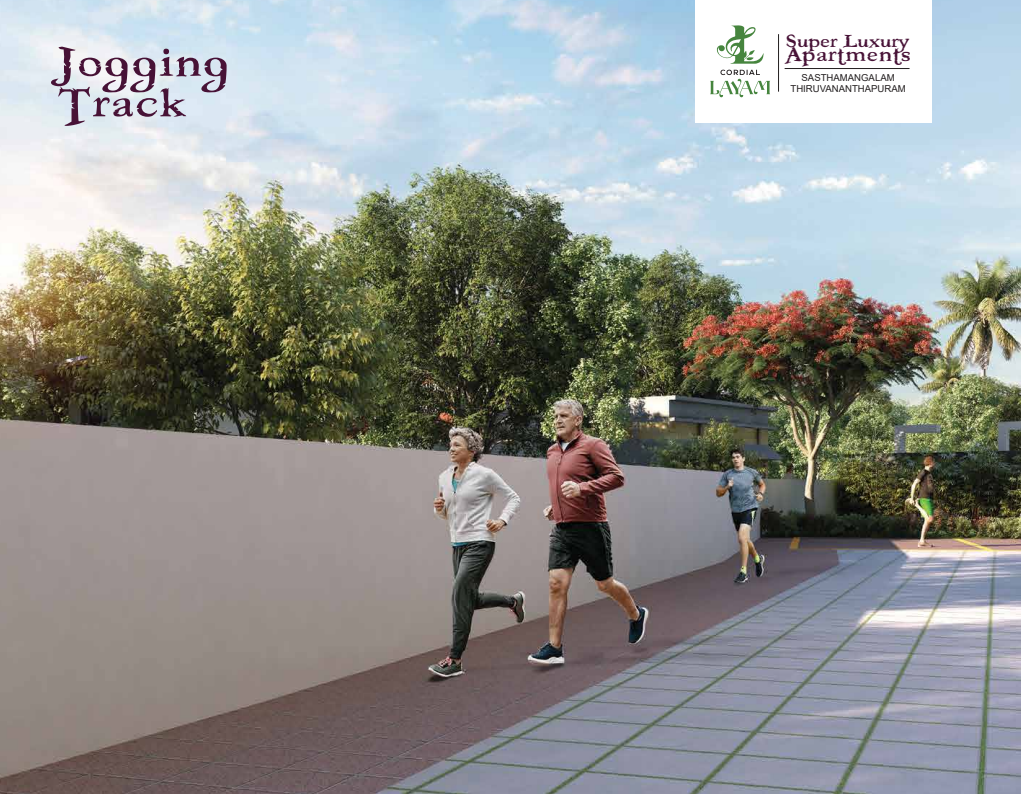
<style>
.page{position:relative;width:1021px;height:794px;background:#fff}
.page>*{position:absolute;margin:0;border:0;box-sizing:border-box;transform-origin:0 0}
.t1{font:58.9px "Booter Five Zero";letter-spacing:.02em;color:#471236}
.t2{font:29.1px "Booter Five Zero";letter-spacing:.02em;color:#471236}
.t3{font:25.6px "Booter Five Zero";color:#471236}
.t4{font:9.6px/11px "Arial";color:#231f20;text-align:center}
</style>
<div class="page">
<img style="left:0;top:0;width:1020px;height:794px">
<div style="left:695px;top:0;width:236px;height:123px;background:#fff"></div>
<svg style="left:710px;top:25px;width:60px;height:72px"></svg>
<hr style="left:778px;top:34px;width:1px;height:58px;background:#231f20">
<hr style="left:784px;top:68px;width:125px;height:1px;background:#231f20">
<h1 class="t1" style="left:58px;top:33px;width:174px">Jogging</h1>
<h1 class="t1" style="left:58px;top:74px;width:129px">Track</h1>
<h3 class="t3" style="left:785px;top:28px;width:125px">Super Luxury</h3>
<h2 class="t2" style="left:785px;top:40px;width:127px">Apartments</h2>
<p class="t4" style="left:790px;top:72px;width:117px">SASTHAMANGALAM<br>THIRUVANANTHAPURAM</p>
</div>
